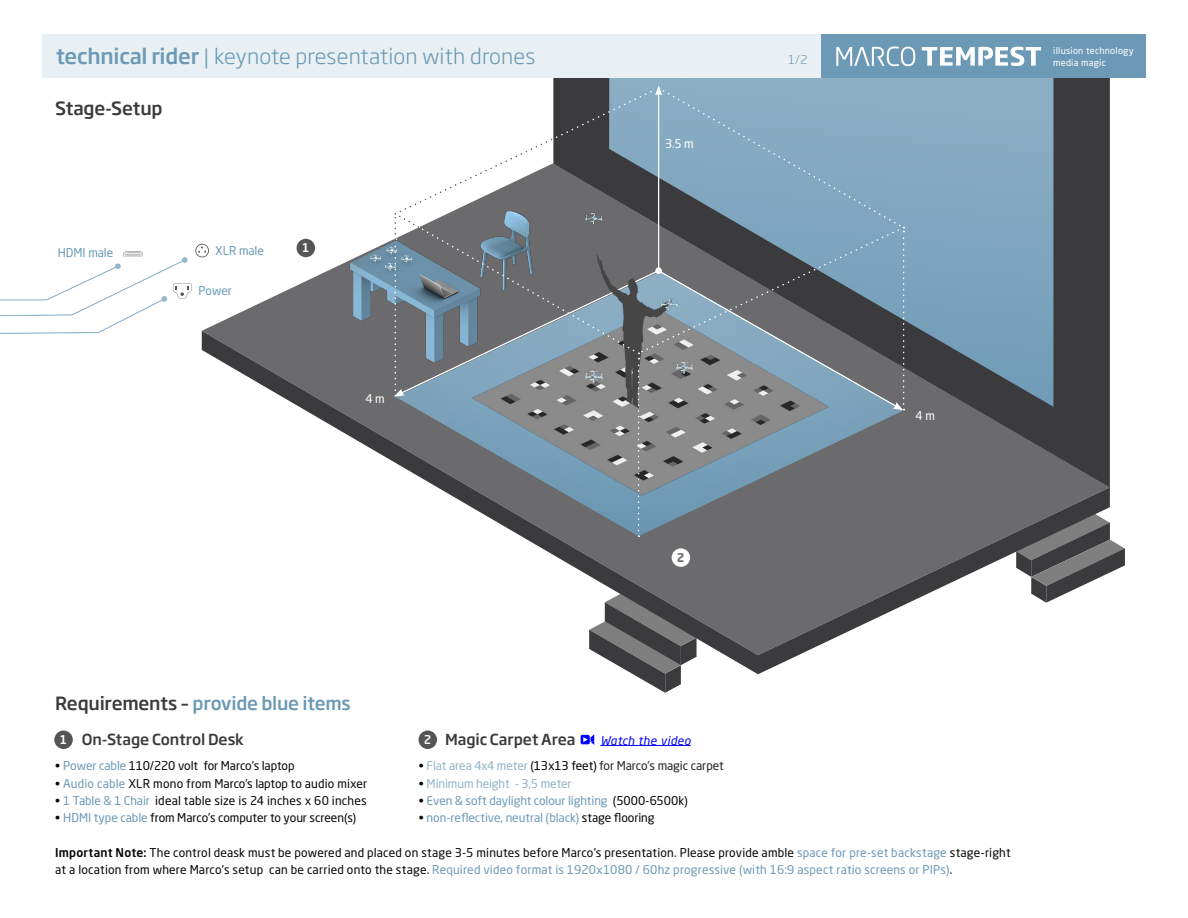
<style>
.page{position:relative;width:1188px;height:918px;background:#fff}
.page>*{position:absolute;margin:0;border:0;box-sizing:border-box;transform-origin:0 0}
.t1{font:300 21px "Soho Gothic Pro";letter-spacing:.01em;color:#6c99b5}
.t2{font:500 18px "Soho Gothic Pro";letter-spacing:-.015em;color:#6c99b5}
.t3{font:500 18px "Soho Gothic Pro";letter-spacing:-.01em;color:#3b3a3d}
.t4{font:500 15px "Soho Gothic Pro";color:#3b3a3d}
.t5{font:12px/17.2px "Neo Sans Std";letter-spacing:.01em;color:#040503}
.t6{font:12px "Neo Sans Std";letter-spacing:-.005em;color:#6c99b5}
.t7{font:12px "Neo Sans Std";letter-spacing:-.01em;color:#231f20}
.t8{font:12px "Neo Sans Std";letter-spacing:-.01em;color:#040503}
.t9{font:12px "Neo Sans Std";letter-spacing:-.01em;color:#91b3c7}
.t10{font:italic 12px "Neo Sans Std";letter-spacing:.03em;color:#00f}
.t11{font:12px "Neo Sans Std";color:#fff}
.t12{font:500 12px "Neo Sans Std";color:#fff}
.t13{font:300 12px "Soho Gothic Pro";color:#6c99b5}
.t14{font:700 12px "Neo Sans Std";color:#6b6a6c}
.t15{font:9.15px/11.6px "Neo Sans Pro";letter-spacing:.025em;color:#fff}
.s1{font-weight:500}
.s2{color:#3b3a3d}
.s3{color:#6c99b5}
.s4{color:#040503}
.s5{color:#91b3c7}
.s6{color:#000}
</style>
<div class="page">
<svg style="left:1110px;top:539px;width:15px;height:34px"></svg>
<svg style="left:633px;top:674px;width:48px;height:19px"></svg>
<svg style="left:553px;top:77px;width:557px;height:86px;background:#46484c"></svg>
<div style="left:609px;top:78px;width:444px;height:85px;background:#8baec4"></div>
<svg style="left:990px;top:163px;width:120px;height:324px;background:#586671"></svg>
<svg style="left:758px;top:487px;width:352px;height:187px"></svg>
<svg style="left:540px;top:547px;width:218px;height:127px"></svg>
<img style="left:914px;top:137px;width:76px;height:375px">
<img style="left:209px;top:114px;width:705px;height:433px">
<div style="left:635px;top:357px;width:5px;height:181px;background:#6b6a6c"></div>
<hr style="left:392px;top:238px;width:4px;height:159px;background:#fff;opacity:.3">
<hr style="left:392px;top:215px;width:4px;height:27px;background:#fff;opacity:.3">
<svg style="left:394px;top:85px;width:511px;height:452px;background:#7b8a93"></svg>
<div style="left:393px;top:138px;width:162px;height:92px;background:#fff;opacity:.3"></div>
<svg style="left:0;top:243px;width:209px;height:111px"></svg>
<div style="left:419px;top:731px;width:18px;height:18px;background:#555556;border-radius:50%"></div>
<hr style="left:600px;top:745px;width:91px;height:1px;background:#00f">
<div style="left:581px;top:735px;width:9px;height:9px;background:#00f;border-radius:2px"></div>
<svg style="left:583px;top:734px;width:11px;height:11px"></svg>
<div style="left:672px;top:548px;width:18px;height:19px;background:#fff;border-radius:50%"></div>
<div style="left:297px;top:239px;width:18px;height:18px;background:#555556;border-radius:50%"></div>
<div style="left:54px;top:731px;width:19px;height:18px;background:#555556;border-radius:50%"></div>
<div style="left:43px;top:34px;width:778px;height:43px;background:#e9f0f4"></div>
<div style="left:821px;top:34px;width:324px;height:43px;background:#6c99b5"></div>
<svg style="left:922px;top:47px;width:119px;height:19px"></svg>
<svg style="left:836px;top:46px;width:79px;height:20px"></svg>
<p class="t1" style="left:56px;top:40px;width:481px"><span class="s1">technical rider</span> | keynote presentation with drones</p>
<p class="t13" style="left:788px;top:50px;width:21px">1/2</p>
<p class="t15" style="left:1053px;top:45px;width:82px">illusion technology media magic</p>
<p class="t3" style="left:55px;top:94px;width:109px">Stage-Setup</p>
<p class="t6" style="left:58px;top:245px;width:57px">HDMI male</p>
<p class="t6" style="left:215px;top:244px;width:50px">XLR male</p>
<p class="t6" style="left:199px;top:284px;width:35px">Power</p>
<p class="t12" style="left:302px;top:240px;width:9px">1</p>
<p class="t11" style="left:365px;top:391px;width:21px">4 m</p>
<p class="t11" style="left:665px;top:136px;width:30px">3.5 m</p>
<p class="t14" style="left:677px;top:550px;width:9px">2</p>
<p class="t2" style="left:55px;top:689px;width:297px"><span class="s2">Requirements –</span> provide blue items</p>
<p class="t12" style="left:60px;top:732px;width:9px">1</p>
<p class="t4" style="left:82px;top:727px;width:164px">On-Stage Control Desk</p>
<p class="t8" style="left:55px;top:759px;width:241px">• <span class="s3">Power cable</span> 110/220 volt for Marco’s laptop</p>
<p class="t5" style="left:55px;top:774px;width:314px">• <span class="s3">Audio cable</span> XLR mono from Marco’s laptop to audio mixer</p>
<p class="t5" style="left:55px;top:792px;width:313px">• <span class="s3">1 Table &amp; 1 Chair</span> ideal table size is 24 inches x 60 inches</p>
<p class="t5" style="left:55px;top:809px;width:302px">• <span class="s3">HDMI type cable</span> from Marco’s computer to your screen(s)</p>
<p class="t12" style="left:424px;top:732px;width:9px">2</p>
<p class="t4" style="left:445px;top:727px;width:132px">Magic Carpet Area</p>
<p class="t10" style="left:600px;top:733px;width:92px">Watch the video</p>
<p class="t7" style="left:419px;top:759px;width:307px"><span class="s4">•</span> <span class="s5">Flat area 4x4 meter</span> <span class="s6">(13x13 feet)</span> for Marco's magic carpet</p>
<p class="t9" style="left:419px;top:776px;width:155px"><span class="s4">•</span> Minimum height - 3,5 meter</p>
<p class="t6" style="left:419px;top:793px;width:270px"><span class="s4">•</span> Even &amp; soft daylight colour lighting <span class="s4">(5000-6500k)</span></p>
<p class="t6" style="left:419px;top:810px;width:237px"><span class="s4">•</span> non-reflective, neutral (black) <span class="s4">stage flooring</span></p>
<p class="t11" style="left:916px;top:408px;width:21px">4 m</p>
<p class="t5" style="left:55px;top:843px;width:957px"><span class="s1">Important Note:</span> The control deask must be powered and placed on stage 3-5 minutes before Marco's presentation. Please provide amble <span class="s3">space for pre-set backstage</span> stage-right at a location from where Marco's setup can be carried onto the stage. <span class="s3">Required video format is 1920x1080 / 60hz progressive (with 16:9 aspect ratio screens or PIPs)</span>.</p>
</div>
